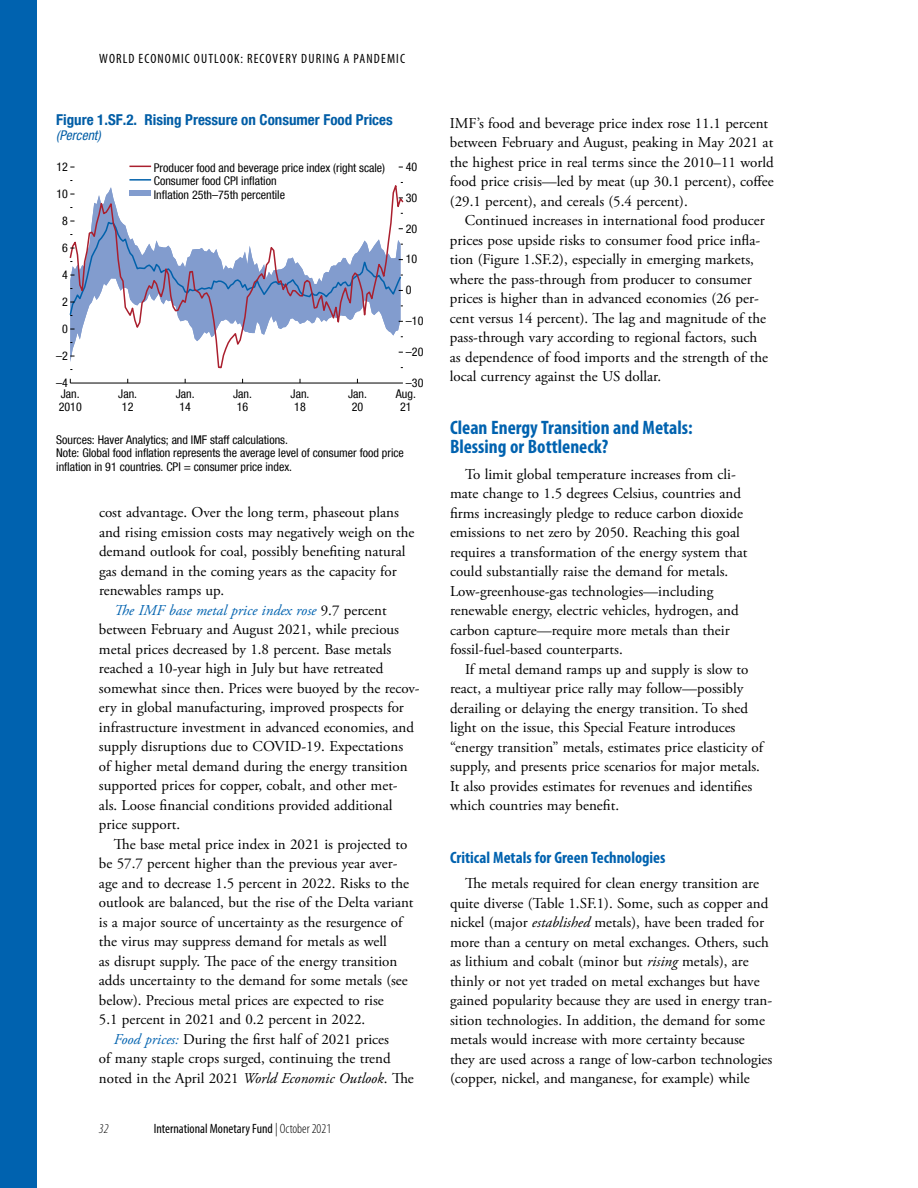
<style>
.page{position:relative;width:918px;height:1188px;background:#fff}
.page>*{position:absolute;margin:0;border:0;box-sizing:border-box;transform-origin:0 0}
.t1{font:700 condensed 19.5px/19.5px "Myriad Pro";color:#0062af}
.t2{font:700 condensed 16.5px "Myriad Pro";color:#0062af}
.t3{font:15px/19.5px "Adobe Garamond Pro";color:#000}
.t4{font:700 condensed 15px "Helvetica Neue LT Com";color:#005da6}
.t5{font:italic 15px "Adobe Garamond Pro";color:#0062af}
.t6{font:condensed 13.5px "Myriad Pro";letter-spacing:.08em;color:#000}
.t7{font:condensed 13.5px "Myriad Pro";color:#000}
.t8{font:italic condensed 13.5px "Helvetica Neue LT Com";color:#005da6}
.t9{font:italic 300 condensed 13.5px "Myriad Pro";color:#000}
.t10{font:condensed 12px/13.5px "Helvetica Neue LT Com";color:#000;text-align:center}
.s1{font-style:normal;color:#000}
.s2{font-style:italic;color:#0062af}
.s3{font-style:italic}
.s4{font-weight:300}
</style>
<div class="page">
<div style="left:0;top:0;width:37px;height:1188px;background:#0062af"></div>
<svg style="left:70px;top:179px;width:334px;height:190px"></svg>
<hr style="left:70px;top:383px;width:333px;height:1px;background:#000">
<svg style="left:69px;top:220px;width:334px;height:102px"></svg>
<svg style="left:129px;top:166px;width:22px;height:1px"></svg>
<hr style="left:129px;top:179px;width:22px;height:2px;background:#0061ab">
<div style="left:129px;top:191px;width:22px;height:5px;background:#829cce"></div>
<p class="t6" style="left:99px;top:50px;width:216px">WORLD ECONOMIC OUTLOOK: Recovery Durin</p>
<p class="t6" style="left:334px;top:50px;width:41px">g a Pandemic</p>
<p class="t4" style="left:56px;top:111px;width:338px">Figure 1.SF.2. Rising Pressure on Consumer Food Prices</p>
<p class="t8" style="left:56px;top:127px;width:46px">(Percent)</p>
<p class="t10" style="left:56px;top:160px;width:13px">12</p>
<p class="t10" style="left:56px;top:187px;width:13px">10</p>
<p class="t10" style="left:62px;top:214px;width:7px">8</p>
<p class="t10" style="left:62px;top:241px;width:7px">6</p>
<p class="t10" style="left:62px;top:268px;width:7px">4</p>
<p class="t10" style="left:62px;top:295px;width:7px">2</p>
<p class="t10" style="left:62px;top:322px;width:7px">0</p>
<p class="t10" style="left:56px;top:349px;width:13px">–2</p>
<p class="t10" style="left:154px;top:161px;width:233px;text-align:left">Producer food and beverage price index (right scale)<br>Consumer food CPI inflation<br>Inflation 25th–75th percentile</p>
<p class="t10" style="left:406px;top:160px;width:13px">40</p>
<p class="t10" style="left:406px;top:191px;width:13px">30</p>
<p class="t10" style="left:406px;top:222px;width:13px">20</p>
<p class="t10" style="left:406px;top:252px;width:13px">10</p>
<p class="t10" style="left:406px;top:283px;width:7px">0</p>
<p class="t10" style="left:406px;top:314px;width:19px">–10</p>
<p class="t10" style="left:406px;top:345px;width:19px">–20</p>
<p class="t10" style="left:56px;top:376px;width:13px">–4</p>
<p class="t10" style="left:406px;top:376px;width:19px">–30</p>
<p class="t10" style="left:59px;top:386px;width:25px;text-align:left">Jan.<br>2010</p>
<p class="t10" style="left:118px;top:386px;width:20px">Jan.<br>12</p>
<p class="t10" style="left:176px;top:386px;width:20px">Jan.<br>14</p>
<p class="t10" style="left:233px;top:386px;width:20px">Jan.<br>16</p>
<p class="t10" style="left:291px;top:386px;width:20px">Jan.<br>18</p>
<p class="t10" style="left:348px;top:386px;width:20px">Jan.<br>20</p>
<p class="t10" style="left:396px;top:386px;width:21px">Aug.<br>21</p>
<p class="t10" style="left:56px;top:433px;width:349px;text-align:left">Sources: Haver Analytics; and IMF staff calculations.<br>Note: Global food inflation represents the average level of consumer food price inflation in 91 countries. CPI = consumer price index.</p>
<p class="t3" style="left:99px;top:503px;width:301px">cost advantage. Over the long term, phaseout plans</p>
<p class="t3" style="left:99px;top:523px;width:317px">and rising emission costs may negatively weigh on the</p>
<p class="t3" style="left:99px;top:542px;width:308px">demand outlook for coal, possibly benefiting natural</p>
<p class="t3" style="left:99px;top:562px;width:299px">gas demand in the coming years as the capacity for</p>
<p class="t3" style="left:99px;top:581px;width:127px">renewables ramps up.</p>
<p class="t5" style="left:114px;top:601px;width:274px">The IMF base metal price index rose <span class="s1">9.7 percent</span></p>
<p class="t3" style="left:99px;top:620px;width:302px">between February and August 2021, while precious</p>
<p class="t3" style="left:99px;top:640px;width:294px">metal prices decreased by 1.8 percent. Base metals</p>
<p class="t3" style="left:99px;top:659px;width:286px">reached a 10-year high in July but have retreated</p>
<p class="t3" style="left:99px;top:679px;width:322px">somewhat since then. Prices were buoyed by the recov-</p>
<p class="t3" style="left:99px;top:698px;width:306px">ery in global manufacturing, improved prospects for</p>
<p class="t3" style="left:99px;top:718px;width:317px">infrastructure investment in advanced economies, and</p>
<p class="t3" style="left:99px;top:737px;width:306px">supply disruptions due to COVID-19. Expectations</p>
<p class="t3" style="left:99px;top:757px;width:310px">of higher metal demand during the energy transition</p>
<p class="t3" style="left:99px;top:776px;width:300px">supported prices for copper, cobalt, and other met-</p>
<p class="t3" style="left:99px;top:796px;width:295px">als. Loose financial conditions provided additional</p>
<p class="t3" style="left:99px;top:815px;width:83px">price support.</p>
<p class="t3" style="left:114px;top:835px;width:295px">The base metal price index in 2021 is projected to</p>
<p class="t3" style="left:99px;top:854px;width:300px">be 57.7 percent higher than the previous year aver-</p>
<p class="t3" style="left:99px;top:874px;width:312px">age and to decrease 1.5 percent in 2022. Risks to the</p>
<p class="t3" style="left:99px;top:893px;width:316px">outlook are balanced, but the rise of the Delta variant</p>
<p class="t3" style="left:99px;top:913px;width:305px">is a major source of uncertainty as the resurgence of</p>
<p class="t3" style="left:99px;top:932px;width:289px">the virus may suppress demand for metals as well</p>
<p class="t3" style="left:99px;top:952px;width:300px">as disrupt supply. The pace of the energy transition</p>
<p class="t3" style="left:99px;top:971px;width:310px">adds uncertainty to the demand for some metals (see</p>
<p class="t3" style="left:99px;top:991px;width:286px">below). Precious metal prices are expected to rise</p>
<p class="t3" style="left:99px;top:1010px;width:268px">5.1 percent in 2021 and 0.2 percent in 2022.</p>
<p class="t3" style="left:114px;top:1030px;width:277px"><span class="s2">Food prices:</span> During the first half of 2021 prices</p>
<p class="t3" style="left:99px;top:1049px;width:293px">of many staple crops surged, continuing the trend</p>
<p class="t3" style="left:99px;top:1069px;width:317px">noted in the April 2021 <span class="s3">World Economic Outlook</span>. The</p>
<p class="t9" style="left:99px;top:1122px;width:11px">32</p>
<p class="t7" style="left:154px;top:1121px;width:179px">International Monetary Fund <span class="s4">| October 2021</span></p>
<p class="t3" style="left:450px;top:114px;width:326px">IMF’s food and beverage price index rose 11.1 percent between February and August, peaking in May 2021 at the highest price in real terms since the 2010–11 world food price crisis—led by meat (up 30.1 percent), coffee (29.1 percent), and cereals (5.4 percent).</p>
<p class="t3" style="left:450px;top:211px;width:320px;text-indent:15px">Continued increases in international food producer prices pose upside risks to consumer food price infla&shy;tion (Figure 1.SF.2), especially in emerging markets, where the pass-through from producer to consumer prices is higher than in advanced economies (26 per&shy;cent versus 14 percent). The lag and magnitude of the pass-through vary according to regional factors, such as dependence of food imports and the strength of the local currency against the US dollar.</p>
<h1 class="t1" style="left:450px;top:418px;width:244px">Clean Energy Transition and Metals:<br>Blessing or Bottleneck?</h1>
<p class="t3" style="left:450px;top:465px;width:299px;text-indent:15px">To limit global temperature increases from cli&shy;mate change to 1.5 degrees Celsius, countries and firms increasingly pledge to reduce carbon dioxide emissions to net zero by 2050. Reaching this goal requires a transformation of the energy system that could substantially raise the demand for metals.<br>Low-greenhouse-gas technologies—including renewable energy, electric vehicles, hydrogen, and carbon capture—require more metals than their fossil-fuel-based counterparts.</p>
<p class="t3" style="left:450px;top:660px;width:315px;text-indent:15px">If metal demand ramps up and supply is slow to react, a multiyear price rally may follow—possibly derailing or delaying the energy transition. To shed light on the issue, this Special Feature introduces “energy transition” metals, estimates price elasticity of supply, and presents price scenarios for major metals.<br>It also provides estimates for revenues and identifies which countries may benefit.</p>
<p class="t2" style="left:450px;top:848px;width:217px">Critical Metals for Green Technologies</p>
<p class="t3" style="left:450px;top:874px;width:324px;text-indent:15px">The metals required for clean energy transition are quite diverse (Table 1.SF.1). Some, such as copper and nickel (major <span class="s3">established</span> metals), have been traded for more than a century on metal exchanges. Others, such as lithium and cobalt (minor but <span class="s3">rising</span> metals), are thinly or not yet traded on metal exchanges but have gained popularity because they are used in energy tran&shy;sition technologies. In addition, the demand for some metals would increase with more certainty because they are used across a range of low-carbon technologies (copper, nickel, and manganese, for example) while</p>
</div>
